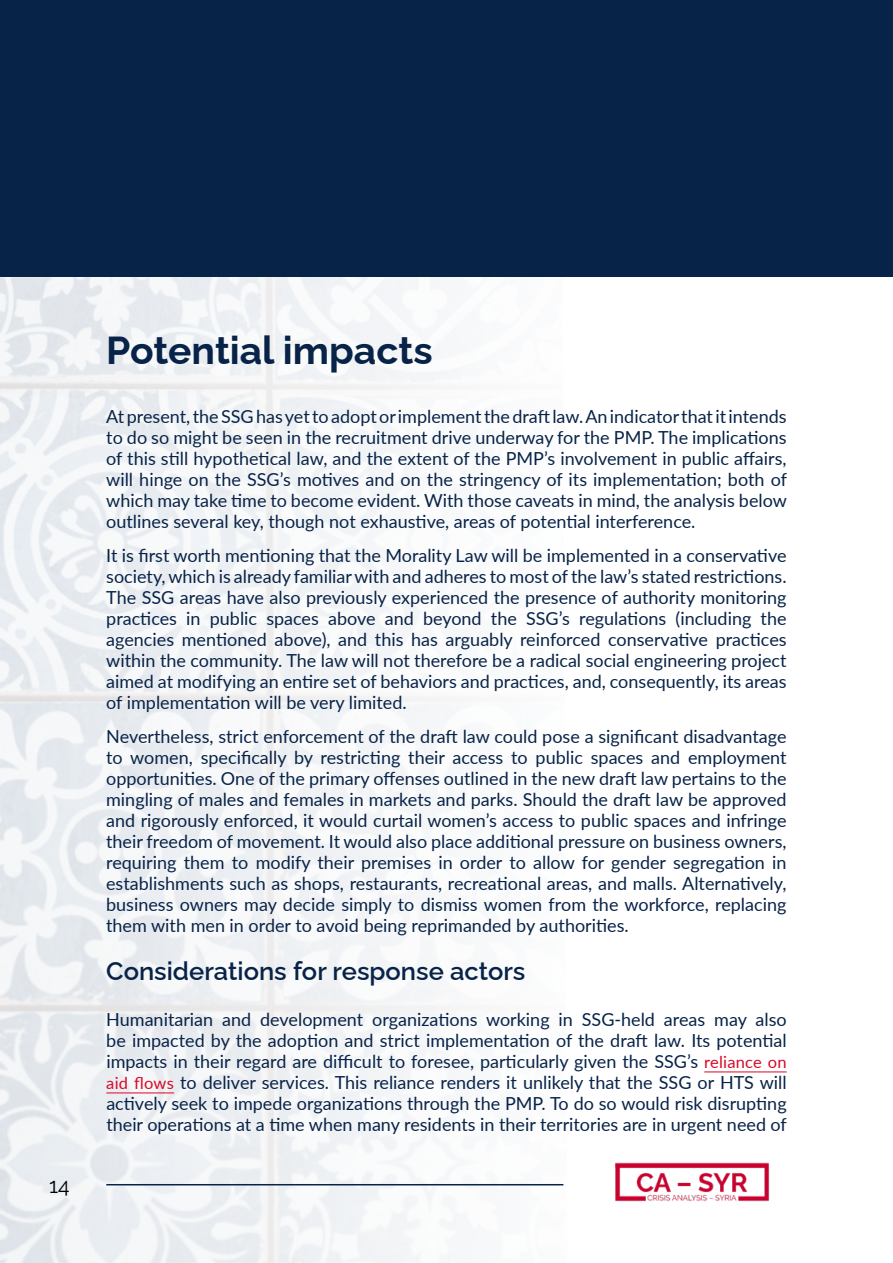
<style>
.page{position:relative;width:893px;height:1263px;background:#fff}
.page>*{position:absolute;margin:0;border:0;box-sizing:border-box;transform-origin:0 0}
.t1{font:700 39px "Raleway";color:#082348}
.t2{font:600 25.5px "Raleway";color:#082348}
.t3{font:21px "Raleway";color:#000}
.t4{font:18px/21px "Lato";color:#082348;text-align:justify}
.s1{font-size:16.5px;color:#d70926}
</style>
<div class="page">
<div style="left:0;top:276px;width:569px;height:987px;background:linear-gradient(to right,#eaedf0,#fcfcfd)"></div>
<img style="left:615px;top:1162px;width:155px;height:40px">
<hr style="left:106px;top:1184px;width:457px;height:1px;background:#082348">
<div style="left:0;top:0;width:893px;height:276px;background:#082348"></div>
<hr style="left:704px;top:1071px;width:83px;height:1px;background:#d70926">
<hr style="left:106px;top:1092px;width:68px;height:1px;background:#d70926">
<p class="t3" style="left:49px;top:1169px;width:22px">14</p>
<h1 class="t1" style="left:106px;top:319px;width:328px">Potential impacts</h1>
<p class="t4" style="left:106px;top:406px;width:682px">Atpresent,theSSGhasyettoadoptorimplementthedraftlaw.Anindicatorthatitintends to do so might be seen in the recruitment drive underway for the PMP. The implications of this still hypothetical law, and the extent of the PMP’s involvement in public affairs, will hinge on the SSG’s motives and on the stringency of its implementation; both of which may take time to become evident. With those caveats in mind, the analysis below outlines several key, though not exhaustive, areas of potential interference.</p>
<p class="t4" style="left:106px;top:544px;width:682px">It is first worth mentioning that the Morality Law will be implemented in a conservative society,which is already familiarwith and adheres to most ofthe law’s stated restrictions.<br>The SSG areas have also previously experienced the presence of authority monitoring practices in public spaces above and beyond the SSG’s regulations (including the agencies mentioned above), and this has arguably reinforced conservative practices within the community. The law will not therefore be a radical social engineering project aimed at modifying an entire set of behaviors and practices, and, consequently, its areas of implementation will be very limited.</p>
<p class="t4" style="left:106px;top:725px;width:682px">Nevertheless, strict enforcement of the draft law could pose a significant disadvantage to women, specifically by restricting their access to public spaces and employment opportunities. One of the primary offenses outlined in the new draft law pertains to the mingling of males and females in markets and parks. Should the draft law be approved and rigorously enforced, it would curtail women’s access to public spaces and infringe their freedom of movement. It would also place additional pressure on business owners, requiring them to modify their premises in order to allow for gender segregation in establishments such as shops, restaurants, recreational areas, and malls. Alternatively, business owners may decide simply to dismiss women from the workforce, replacing them with men in order to avoid being reprimanded by authorities.</p>
<h2 class="t2" style="left:106px;top:950px;width:421px">Considerations for response actors</h2>
<p class="t4" style="left:106px;top:1008px;width:682px">Humanitarian and development organizations working in SSG-held areas may also be impacted by the adoption and strict implementation of the draft law. Its potential impacts in their regard are difficult to foresee, particularly given the SSG’s <span class="s1">reliance on aid flows</span> to deliver services. This reliance renders it unlikely that the SSG or HTS will actively seek to impede organizations through the PMP. To do so would risk disrupting their operations at a time when many residents in their territories are in urgent need of</p>
</div>
